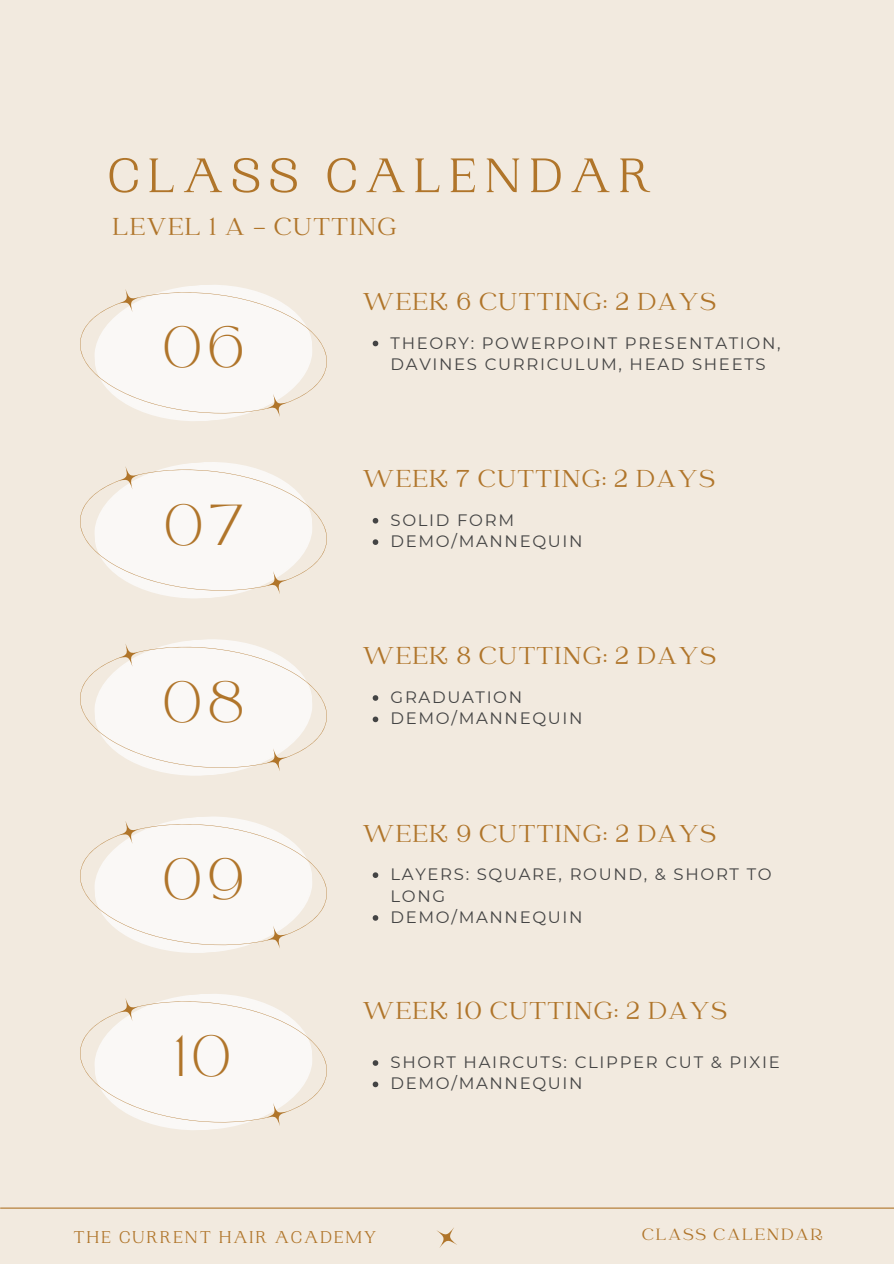
<style>
.page{position:relative;width:894px;height:1264px;background:#fff}
.page>*{position:absolute;margin:0;border:0;box-sizing:border-box;transform-origin:0 0}
.t1{font:51px "PP Woodland";letter-spacing:.15em;color:#b0752a}
.t2{font:40.35px "TAN MONCHERI Regular";letter-spacing:.15em;color:#b0752a}
.t3{font:27px "Catchy Mager";letter-spacing:.05em;color:#b0752a}
.t4{font:18px "PP Woodland";letter-spacing:.1em;color:#b0752a}
.t5{font:18px "Catchy Mager";letter-spacing:.1em;color:#b0752a}
.t6{font:16.5px/21.3px "Montserrat";letter-spacing:.1em;color:#444}
</style>
<div class="page">
<div style="left:0;top:0;width:893px;height:1263px;background:#f2eadf"></div>
<svg style="left:80px;top:285px;width:247px;height:136px"></svg>
<svg style="left:80px;top:462px;width:247px;height:136px"></svg>
<svg style="left:80px;top:639px;width:247px;height:137px"></svg>
<svg style="left:80px;top:816px;width:247px;height:137px"></svg>
<svg style="left:80px;top:994px;width:247px;height:136px"></svg>
<svg style="left:437px;top:1227px;width:20px;height:21px"></svg>
<hr style="left:1px;top:1207px;width:892px;height:1px;background:#b0752a">
<svg style="left:372px;top:341px;width:6px;height:5px"></svg>
<svg style="left:372px;top:518px;width:6px;height:5px"></svg>
<svg style="left:372px;top:539px;width:6px;height:6px"></svg>
<svg style="left:372px;top:872px;width:6px;height:6px"></svg>
<svg style="left:372px;top:915px;width:6px;height:5px"></svg>
<svg style="left:372px;top:1060px;width:6px;height:5px"></svg>
<svg style="left:372px;top:1081px;width:6px;height:6px"></svg>
<svg style="left:372px;top:695px;width:6px;height:5px"></svg>
<svg style="left:372px;top:716px;width:6px;height:6px"></svg>
<p class="t1" style="left:107px;top:146px;width:544px">CLASS CALENDAR</p>
<p class="t3" style="left:112px;top:213px;width:286px">LEVEL 1 A - CUTTING</p>
<h2 class="t2" style="left:163px;top:326px;width:83px">06</h2>
<p class="t2" style="left:164px;top:503px;width:80px">07</p>
<p class="t2" style="left:163px;top:680px;width:83px">08</p>
<p class="t2" style="left:163px;top:858px;width:83px">09</p>
<p class="t2" style="left:176px;top:1035px;width:56px">10</p>
<h2 class="t3" style="left:362px;top:288px;width:355px">WEEK 6 CUTTING: 2 DAYS</h2>
<h1 class="t6" style="left:390px;top:332px;width:391px">THEORY: POWERPOINT PRESENTATION,<br>DAVINES CURRICULUM, HEAD SHEETS</h1>
<p class="t3" style="left:362px;top:465px;width:354px">WEEK 7 CUTTING: 2 DAYS</p>
<h2 class="t6" style="left:390px;top:509px;width:125px">SOLID FORM</h2>
<p class="t6" style="left:390px;top:530px;width:193px">DEMO/MANNEQUIN</p>
<p class="t3" style="left:362px;top:643px;width:355px">WEEK 8 CUTTING: 2 DAYS</p>
<p class="t6" style="left:390px;top:686px;width:133px">GRADUATION</p>
<h2 class="t6" style="left:390px;top:708px;width:193px">DEMO/MANNEQUIN</h2>
<p class="t3" style="left:362px;top:820px;width:355px">WEEK 9 CUTTING: 2 DAYS</p>
<p class="t6" style="left:390px;top:863px;width:382px">LAYERS: SQUARE, ROUND, &amp; SHORT TO<br>LONG</p>
<p class="t6" style="left:390px;top:906px;width:193px">DEMO/MANNEQUIN</p>
<p class="t3" style="left:362px;top:997px;width:365px">WEEK 10 CUTTING: 2 DAYS</p>
<p class="t6" style="left:390px;top:1051px;width:390px">SHORT HAIRCUTS: CLIPPER CUT &amp; PIXIE</p>
<p class="t6" style="left:390px;top:1072px;width:193px">DEMO/MANNEQUIN</p>
<p class="t4" style="left:74px;top:1226px;width:304px">THE CURRENT HAIR ACADEMY</p>
<h2 class="t5" style="left:642px;top:1226px;width:182px">CLASS CALENDAR</h2>
</div>
